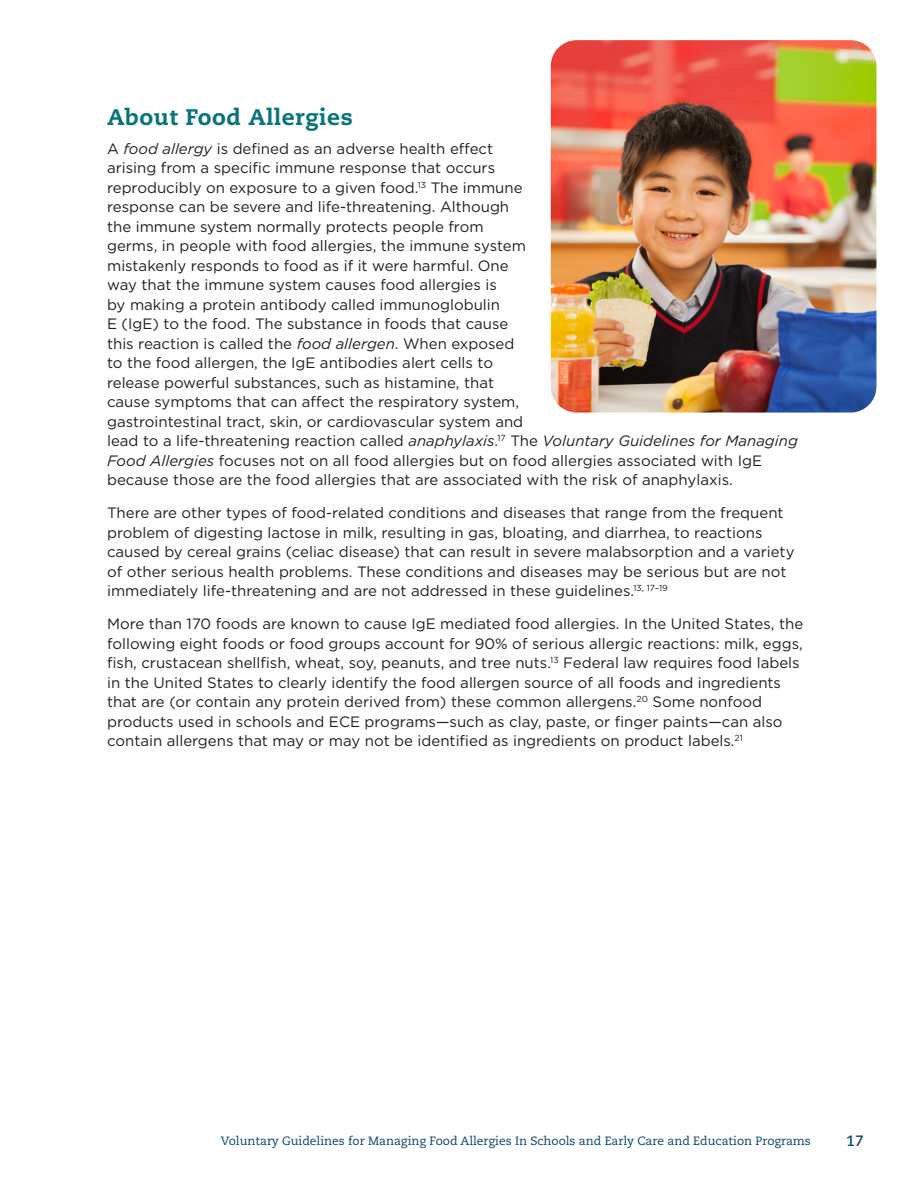
<style>
.page{position:relative;width:918px;height:1188px;background:#fff}
.page>*{position:absolute;margin:0;border:0;box-sizing:border-box;transform-origin:0 0}
.t1{font:800 22.5px "Caecilia LT Std";letter-spacing:.025em;color:#08747b}
.P_-_Body_Text{font:15px/19.5px "Gotham";color:#231f20}
.t2{font:700 15px "Caecilia LT Std";color:#07456b}
.t3{font:12px "Caecilia LT Std";color:#07456b}
.s1{font-style:italic}
</style>
<div class="page">
<img style="left:551px;top:40px;width:325px;height:373px">
<h3 class="t1" style="left:107px;top:103px;width:247px">About Food Allergies</h3>
<p class="P_-_Body_Text" style="left:107px;top:138px;width:692px">A <span class="s1">food allergy</span> is defined as an adverse health effect<br>arising from a specific immune response that occurs<br>reproducibly on exposure to a given food.<sup>13</sup> The immune<br>response can be severe and life-threatening. Although<br>the immune system normally protects people from<br>germs, in people with food allergies, the immune system<br>mistakenly responds to food as if it were harmful. One<br>way that the immune system causes food allergies is<br>by making a protein antibody called immunoglobulin<br>E (IgE) to the food. The substance in foods that cause<br>this reaction is called the <span class="s1">food allergen</span>. When exposed<br>to the food allergen, the IgE antibodies alert cells to<br>release powerful substances, such as histamine, that<br>cause symptoms that can affect the respiratory system,<br>gastrointestinal tract, skin, or cardiovascular system and<br>lead to a life-threatening reaction called <span class="s1">anaphylaxis</span>.<sup>17</sup> The <span class="s1">Voluntary Guidelines for Managing Food Allergies</span> focuses not on all food allergies but on food allergies associated with IgE because those are the food allergies that are associated with the risk of anaphylaxis.</p>
<p class="P_-_Body_Text" style="left:107px;top:503px;width:689px">There are other types of food-related conditions and diseases that range from the frequent problem of digesting lactose in milk, resulting in gas, bloating, and diarrhea, to reactions caused by cereal grains (celiac disease) that can result in severe malabsorption and a variety of other serious health problems. These conditions and diseases may be serious but are not immediately life-threatening and are not addressed in these guidelines.<sup>13,</sup> <sup>17–19</sup></p>
<p class="P_-_Body_Text" style="left:107px;top:614px;width:698px">More than 170 foods are known to cause IgE mediated food allergies. In the United States, the following eight foods or food groups account for 90% of serious allergic reactions: milk, eggs, fish, crustacean shellfish, wheat, soy, peanuts, and tree nuts.<sup>13</sup> Federal law requires food labels in the United States to clearly identify the food allergen source of all foods and ingredients that are (or contain any protein derived from) these common allergens.<sup>20</sup> Some nonfood products used in schools and ECE programs—such as clay, paste, or finger paints—can also contain allergens that may or may not be identified as ingredients on product labels.<sup>21</sup></p>
<p class="t3" style="left:221px;top:1134px;width:591px">Voluntary Guidelines for Managing Food Allergies In Schools and Early Care and Education Programs</p>
<p class="t2" style="left:846px;top:1132px;width:19px">17</p>
</div>
